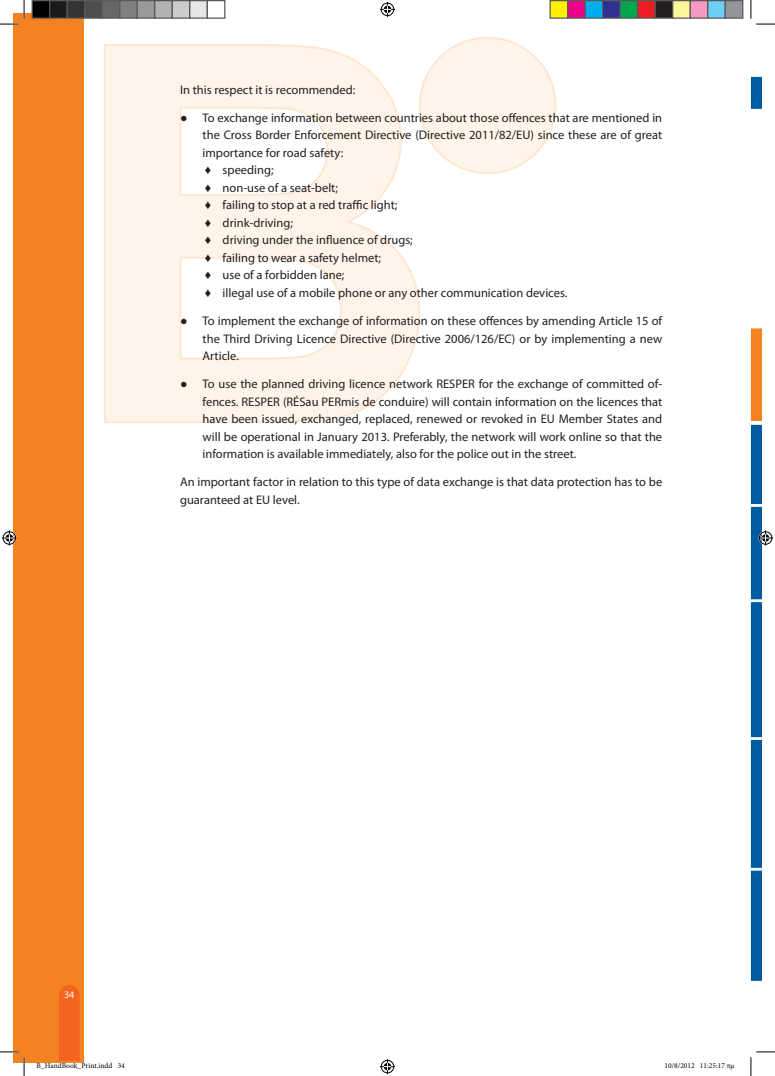
<style>
.page{position:relative;width:775px;height:1076px;background:#fff}
.page>*{position:absolute;margin:0;border:0;box-sizing:border-box;transform-origin:0 0}
.plain_paragraph{font:12.5px/17.5px "Myriad Pro";color:#231f20;text-align:justify}
.t1{font:10px "Myriad Pro";color:#fff}
.t2{font:7.5px "Minion Pro";color:#000}
.s1{font-family:"Arial"}
</style>
<div class="page">
<svg style="left:125px;top:44px;width:296px;height:379px"></svg>
<div style="left:420px;top:38px;width:135px;height:135px;background:#fef4ea;border-radius:50%"></div>
<div style="left:13px;top:13px;width:70px;height:1049px;background:#f58220"></div>
<svg style="left:750px;top:77px;width:11px;height:32px"></svg>
<svg style="left:0;top:0;width:25px;height:25px"></svg>
<svg style="left:0;top:1051px;width:25px;height:25px"></svg>
<svg style="left:750px;top:0;width:25px;height:25px"></svg>
<svg style="left:750px;top:1051px;width:25px;height:25px"></svg>
<svg style="left:380px;top:2px;width:15px;height:15px"></svg>
<svg style="left:380px;top:1059px;width:15px;height:15px"></svg>
<svg style="left:2px;top:530px;width:15px;height:15px"></svg>
<svg style="left:750px;top:328px;width:23px;height:653px"></svg>
<div style="left:32px;top:1px;width:18px;height:17px;background:#000"></div>
<div style="left:32px;top:0;width:18px;height:19px;border:1px solid #595959"></div>
<div style="left:50px;top:1px;width:17px;height:17px;background:#1a1a1a"></div>
<div style="left:49px;top:0;width:19px;height:19px;border:1px solid #595959"></div>
<div style="left:67px;top:1px;width:18px;height:17px;background:#333"></div>
<div style="left:67px;top:0;width:18px;height:19px;border:1px solid #595959"></div>
<div style="left:85px;top:1px;width:17px;height:17px;background:#4d4d4d"></div>
<div style="left:84px;top:0;width:19px;height:19px;border:1px solid #595959"></div>
<div style="left:102px;top:1px;width:18px;height:17px;background:#666"></div>
<div style="left:102px;top:0;width:18px;height:19px;border:1px solid #595959"></div>
<div style="left:120px;top:1px;width:17px;height:17px;background:#808080"></div>
<div style="left:119px;top:0;width:19px;height:19px;border:1px solid #595959"></div>
<div style="left:137px;top:1px;width:18px;height:17px;background:#999"></div>
<div style="left:137px;top:0;width:18px;height:19px;border:1px solid #595959"></div>
<div style="left:155px;top:1px;width:17px;height:17px;background:#b3b3b3"></div>
<div style="left:154px;top:0;width:19px;height:19px;border:1px solid #595959"></div>
<div style="left:172px;top:1px;width:18px;height:17px;background:#ccc"></div>
<div style="left:172px;top:0;width:18px;height:19px;border:1px solid #595959"></div>
<div style="left:190px;top:1px;width:17px;height:17px;background:#e6e6e6"></div>
<div style="left:189px;top:0;width:19px;height:19px;border:1px solid #595959"></div>
<div style="left:207px;top:0;width:18px;height:19px;border:1px solid #595959"></div>
<div style="left:550px;top:1px;width:17px;height:17px;background:#fff101"></div>
<div style="left:549px;top:0;width:19px;height:19px;border:1px solid #595959"></div>
<div style="left:567px;top:1px;width:18px;height:17px;background:#ed028c"></div>
<div style="left:567px;top:0;width:18px;height:19px;border:1px solid #595959"></div>
<div style="left:585px;top:1px;width:17px;height:17px;background:#00aeef"></div>
<div style="left:584px;top:0;width:19px;height:19px;border:1px solid #595959"></div>
<div style="left:602px;top:1px;width:18px;height:17px;background:#2e3092"></div>
<div style="left:602px;top:0;width:18px;height:19px;border:1px solid #595959"></div>
<div style="left:620px;top:1px;width:17px;height:17px;background:#00a54f"></div>
<div style="left:619px;top:0;width:19px;height:19px;border:1px solid #595959"></div>
<div style="left:637px;top:1px;width:18px;height:17px;background:#ee1d23"></div>
<div style="left:637px;top:0;width:18px;height:19px;border:1px solid #595959"></div>
<div style="left:655px;top:1px;width:17px;height:17px;background:#231f20"></div>
<div style="left:654px;top:0;width:19px;height:19px;border:1px solid #595959"></div>
<div style="left:672px;top:1px;width:18px;height:17px;background:#fff79a"></div>
<div style="left:672px;top:0;width:18px;height:19px;border:1px solid #595959"></div>
<div style="left:690px;top:1px;width:17px;height:17px;background:#f499c2"></div>
<div style="left:689px;top:0;width:19px;height:19px;border:1px solid #595959"></div>
<div style="left:707px;top:1px;width:18px;height:17px;background:#6bcff6"></div>
<div style="left:707px;top:0;width:18px;height:19px;border:1px solid #595959"></div>
<div style="left:725px;top:1px;width:17px;height:17px;background:#939598"></div>
<div style="left:724px;top:0;width:19px;height:19px;border:1px solid #595959"></div>
<svg style="left:36px;top:13px;width:89px;height:1050px"></svg>
<p class="plain_paragraph" style="left:180px;top:81px;width:177px">In this respect it is recommended:</p>
<p class="plain_paragraph" style="left:202px;top:109px;width:461px;text-indent:-22px"><span class="s1">●</span> To exchange information between countries about those offences that are mentioned in the Cross Border Enforcement Directive (Directive 2011/82/EU) since these are of great importance for road safety:</p>
<p class="plain_paragraph" style="left:205px;top:161px;width:70px"><span class="s1">♦</span> speeding;</p>
<p class="plain_paragraph" style="left:205px;top:179px;width:135px"><span class="s1">♦</span> non-use of a seat-belt;</p>
<p class="plain_paragraph" style="left:205px;top:196px;width:194px"><span class="s1">♦</span> failing to stop at a red traffic light;</p>
<p class="plain_paragraph" style="left:205px;top:214px;width:90px"><span class="s1">♦</span> drink-driving;</p>
<p class="plain_paragraph" style="left:205px;top:231px;width:209px"><span class="s1">♦</span> driving under the influence of drugs;</p>
<p class="plain_paragraph" style="left:205px;top:249px;width:178px"><span class="s1">♦</span> failing to wear a safety helmet;</p>
<p class="plain_paragraph" style="left:205px;top:266px;width:141px"><span class="s1">♦</span> use of a forbidden lane;</p>
<p class="plain_paragraph" style="left:205px;top:284px;width:364px"><span class="s1">♦</span> illegal use of a mobile phone or any other communication devices.</p>
<p class="plain_paragraph" style="left:202px;top:312px;width:461px;text-indent:-22px"><span class="s1">●</span> To implement the exchange of information on these offences by amending Article 15 of the Third Driving Licence Directive (Directive 2006/126/EC) or by implementing a new Article.</p>
<p class="plain_paragraph" style="left:202px;top:375px;width:461px;text-indent:-22px"><span class="s1">●</span> To use the planned driving licence network RESPER for the exchange of committed of&shy;fences. RESPER (RÉSau PERmis de conduire) will contain information on the licences that have been issued, exchanged, replaced, renewed or revoked in EU Member States and will be operational in January 2013. Preferably, the network will work online so that the information is available immediately, also for the police out in the street.</p>
<p class="plain_paragraph" style="left:180px;top:473px;width:483px">An important factor in relation to this type of data exchange is that data protection has to be guaranteed at EU level.</p>
<p class="t1" style="left:64px;top:989px;width:12px">34</p>
<p class="t2" style="left:37px;top:1061px;width:90px">B_HandBook_Print.indd 34</p>
<p class="t2" style="left:664px;top:1061px;width:71px">10/8/2012 11:25:17 πμ</p>
</div>
